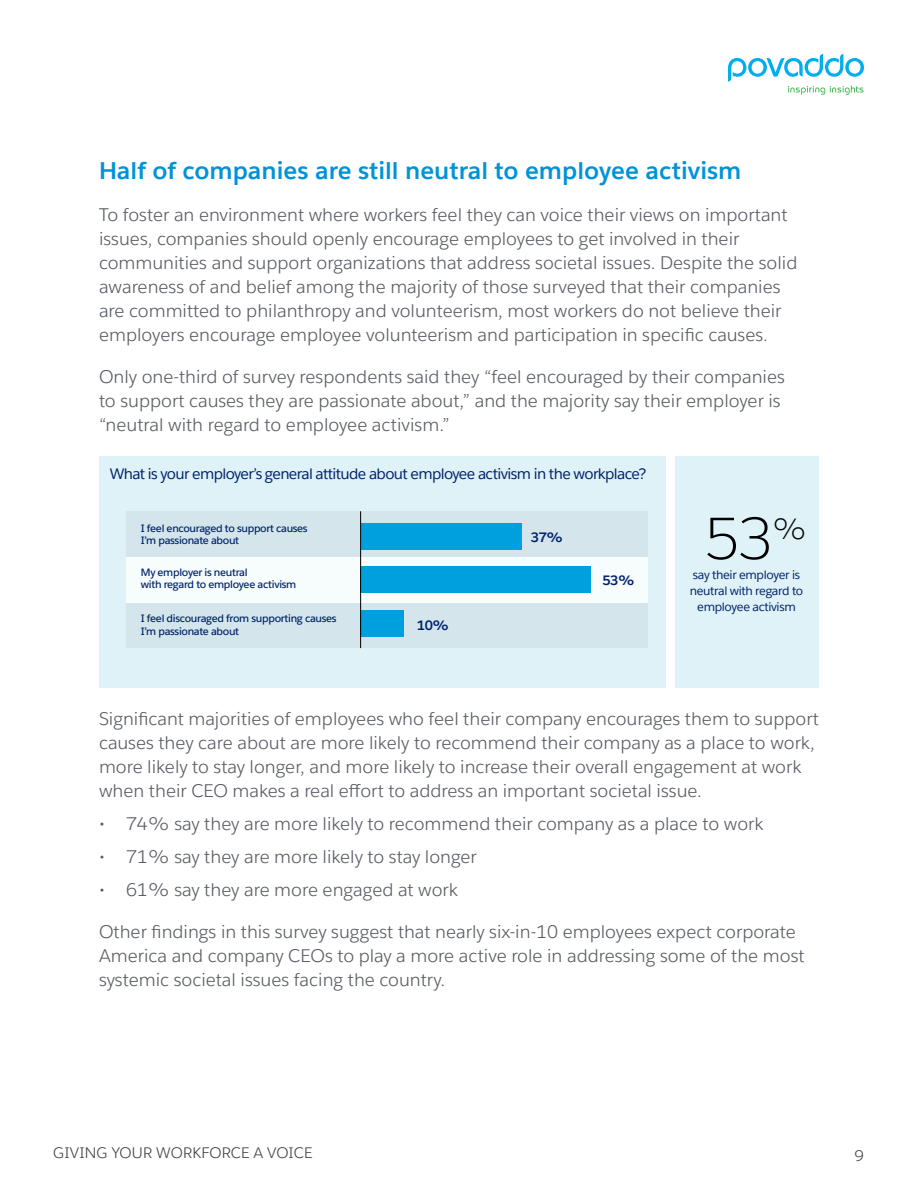
<style>
.page{position:relative;width:918px;height:1188px;background:#fff}
.page>*{position:absolute;margin:0;border:0;box-sizing:border-box;transform-origin:0 0}
.t1{font:300 58.05px "Salesforce Sans";color:#000}
.t2{font:700 24px "Salesforce Sans";color:#0093d7}
.t3{font:18px/24px "Salesforce Sans";color:#595c64}
.t4{font:15px "Salesforce Sans";letter-spacing:-.04em;color:#00226a}
.t5{font:15px "Salesforce Sans";letter-spacing:.01em;color:#414042}
.t6{font:700 13.5px "Salesforce Sans";color:#00226a}
.t7{font:12px/15.9px "Salesforce Sans";letter-spacing:-.03em;color:#00226a;text-align:center}
.t8{font:600 10.5px/12.6px "Salesforce Sans";letter-spacing:-.03em;color:#00226a}
</style>
<div class="page">
<svg style="left:728px;top:54px;width:136px;height:41px"></svg>
<div style="left:99px;top:456px;width:567px;height:231px;background:#dff2f7"></div>
<div style="left:127px;top:511px;width:521px;height:46px;background:#d4e6eb"></div>
<div style="left:127px;top:603px;width:521px;height:45px;background:#d4e6eb"></div>
<div style="left:127px;top:557px;width:521px;height:46px;background:#f7fcfd"></div>
<div style="left:675px;top:456px;width:144px;height:231px;background:#dff2f7"></div>
<div style="left:361px;top:523px;width:161px;height:26px;background:#00a0df"></div>
<div style="left:361px;top:567px;width:230px;height:26px;background:#00a0df"></div>
<div style="left:361px;top:610px;width:43px;height:26px;background:#00a0df"></div>
<hr style="left:360px;top:511px;width:1px;height:137px;background:#000">
<h2 class="t2" style="left:99px;top:156px;width:644px">Half of companies are still neutral to employee activism</h2>
<p class="t3" style="left:99px;top:203px;width:700px">To foster an environment where workers feel they can voice their views on important issues, companies should openly encourage employees to get involved in their communities and support organizations that address societal issues. Despite the solid awareness of and belief among the majority of those surveyed that their companies are committed to philanthropy and volunteerism, most workers do not believe their employers encourage employee volunteerism and participation in specific causes.</p>
<p class="t3" style="left:99px;top:365px;width:687px">Only one-third of survey respondents said they “feel encouraged by their companies to support causes they are passionate about,” and the majority say their employer is “neutral with regard to employee activism.”</p>
<p class="t4" style="left:110px;top:464px;width:538px">What is your employer’s general attitude about employee activism in the workplace?</p>
<p class="t8" style="left:141px;top:522px;width:168px">I feel encouraged to support causes<br>I’m passionate about</p>
<p class="t8" style="left:141px;top:566px;width:157px">My employer is neutral<br>with regard to employee activism</p>
<p class="t8" style="left:141px;top:612px;width:197px">I feel discouraged from supporting causes<br>I’m passionate about</p>
<p class="t6" style="left:417px;top:617px;width:34px">10%</p>
<p class="t6" style="left:531px;top:528px;width:34px">37%</p>
<p class="t6" style="left:602px;top:571px;width:34px">53%</p>
<h1 class="t1" style="left:704px;top:503px;width:104px">53<sup>%</sup></h1>
<p class="t7" style="left:690px;top:567px;width:115px">say their employer is neutral with regard to employee activism</p>
<p class="t3" style="left:99px;top:707px;width:722px">Significant majorities of employees who feel their company encourages them to support causes they care about are more likely to recommend their company as a place to work, more likely to stay longer, and more likely to increase their overall engagement at work when their CEO makes a real effort to address an important societal issue.</p>
<p class="t3" style="left:99px;top:812px;width:666px">• 74% say they are more likely to recommend their company as a place to work</p>
<p class="t3" style="left:99px;top:845px;width:379px">• 71% say they are more likely to stay longer</p>
<p class="t3" style="left:99px;top:878px;width:360px">• 61% say they are more engaged at work</p>
<p class="t3" style="left:99px;top:920px;width:707px">Other findings in this survey suggest that nearly six-in-10 employees expect corporate<br>America and company CEOs to play a more active role in addressing some of the most systemic societal issues facing the country.</p>
<p class="t5" style="left:53px;top:1144px;width:261px">GIVING YOUR WORKFORCE A VOICE</p>
<p class="t5" style="left:854px;top:1146px;width:11px">9</p>
</div>
